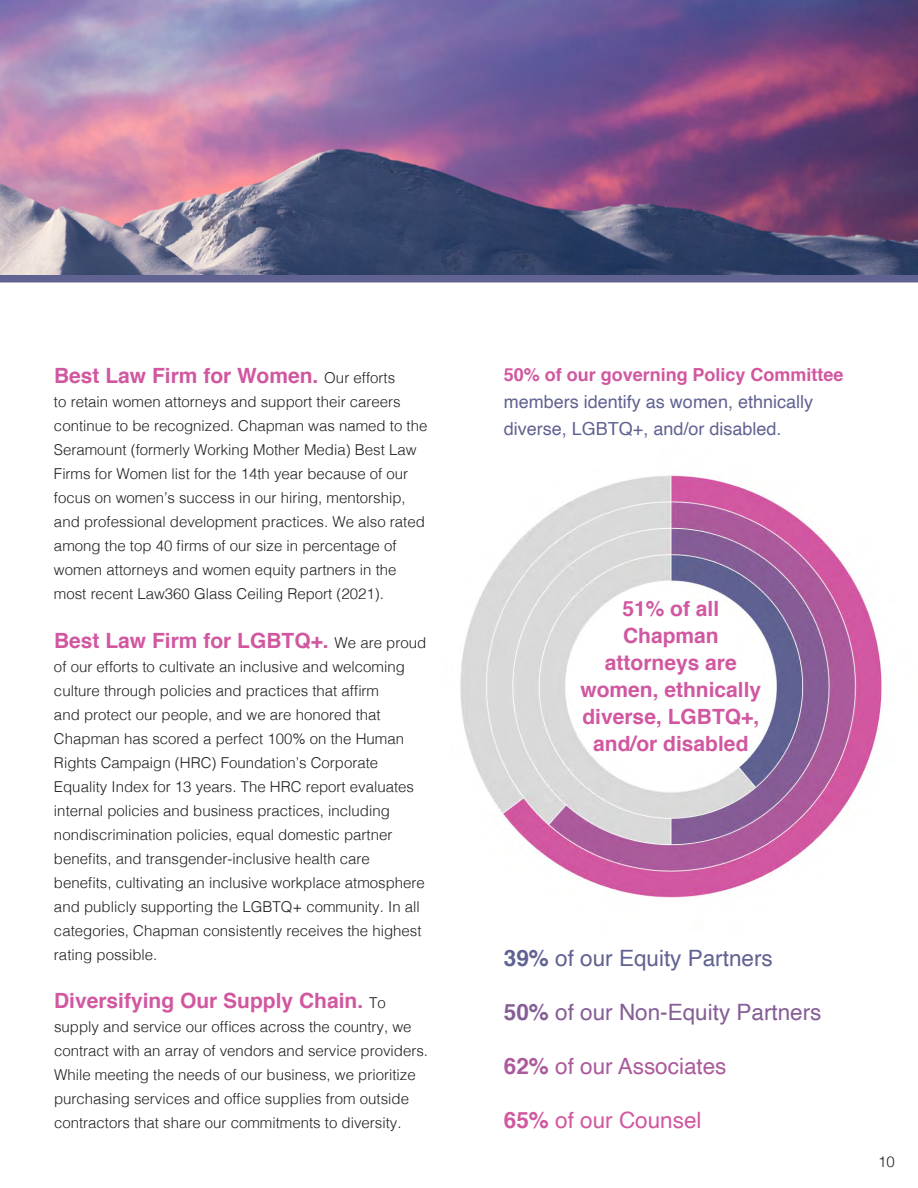
<style>
.page{position:relative;width:918px;height:1188px;background:#fff}
.page>*{position:absolute;margin:0;border:0;box-sizing:border-box;transform-origin:0 0}
.t1{font:22.5px "Helvetica";color:#855e96}
.t2{font:22.5px "Helvetica";color:#606291}
.t3{font:22.5px "Helvetica";color:#ab5b9b}
.t4{font:22.5px "Helvetica";color:#d158a0}
.t5{font:700 21px/27px "Helvetica";color:#d158a0;text-align:center}
.t6{font:18px/27px "Helvetica";color:#606291}
.t7{font:300 15px/24px "Helvetica";color:#231f20}
.s1{font-weight:300;font-size:15px;color:#231f20}
.s2{font-weight:700;color:#d158a0}
.s3{font-weight:700}
</style>
<div class="page">
<img style="left:460px;top:473px;width:422px;height:425px">
<div style="left:0;top:275px;width:918px;height:7px;background:#606291"></div>
<img style="left:0;top:0;width:918px;height:275px">
<p class="t5" style="left:54px;top:363px;width:343px">Best Law Firm for Women. <span class="s1">Our efforts</span></p>
<p class="t7" style="left:54px;top:389px;width:375px">to retain women attorneys and support their careers continue to be recognized. Chapman was named to the Seramount (formerly Working Mother Media) Best Law Firms for Women list for the 14th year because of our focus on women’s success in our hiring, mentorship, and professional development practices. We also rated among the top 40 firms of our size in percentage of women attorneys and women equity partners in the most recent Law360 Glass Ceiling Report (2021).</p>
<p class="t5" style="left:54px;top:627px;width:374px">Best Law Firm for LGBTQ+. <span class="s1">We are proud</span></p>
<p class="t7" style="left:54px;top:653px;width:372px">of our efforts to cultivate an inclusive and welcoming culture through policies and practices that affirm<br>and protect our people, and we are honored that Chapman has scored a perfect 100% on the Human Rights Campaign (HRC) Foundation’s Corporate Equality Index for 13 years. The HRC report evaluates internal policies and business practices, including nondiscrimination policies, equal domestic partner benefits, and transgender-inclusive health care benefits, cultivating an inclusive workplace atmosphere and publicly supporting the LGBTQ+ community. In all categories, Chapman consistently receives the highest rating possible.</p>
<p class="t5" style="left:54px;top:987px;width:333px">Diversifying Our Supply Chain. <span class="s1">To</span></p>
<p class="t7" style="left:54px;top:1014px;width:376px">supply and service our offices across the country, we contract with an array of vendors and service providers.<br>While meeting the needs of our business, we prioritize purchasing services and office supplies from outside contractors that share our commitments to diversity.</p>
<p class="t6" style="left:504px;top:362px;width:341px"><span class="s2">50% of our governing Policy Committee </span>members identify as women, ethnically diverse, LGBTQ+, and/or disabled.</p>
<p class="t5" style="left:580px;top:595px;width:182px">51% of all<br>Chapman attorneys are women, ethnically diverse, LGBTQ+, and/or disabled</p>
<p class="t2" style="left:504px;top:940px;width:270px"><span class="s3">39%</span> of our Equity Partners</p>
<p class="t1" style="left:504px;top:994px;width:319px"><span class="s3">50%</span> of our Non-Equity Partners</p>
<p class="t3" style="left:504px;top:1048px;width:224px"><span class="s3">62%</span> of our Associates</p>
<p class="t4" style="left:504px;top:1102px;width:199px"><span class="s3">65%</span> of our Counsel</p>
<p class="t7" style="left:878px;top:1149px;width:18px">10</p>
</div>
